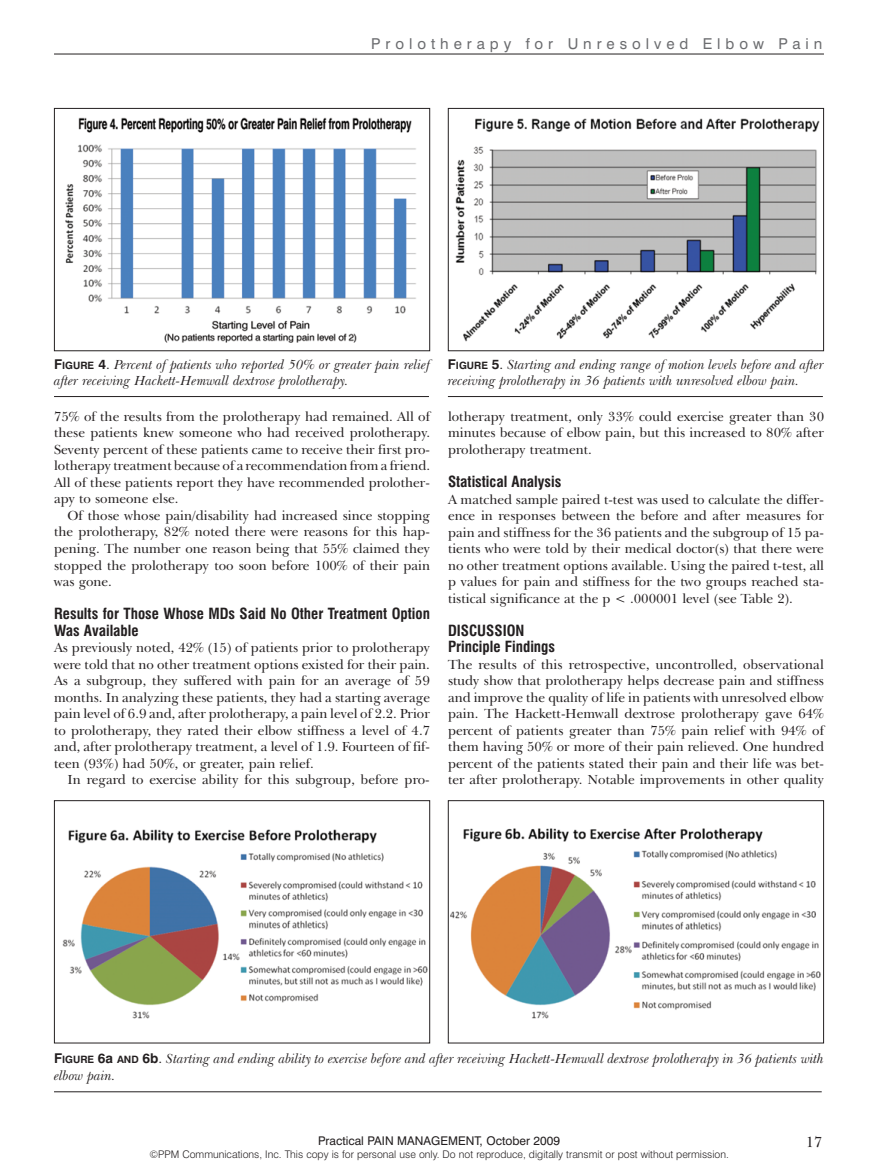
<style>
.page{position:relative;width:878px;height:1175px;background:#fff}
.page>*{position:absolute;margin:0;border:0;box-sizing:border-box;transform-origin:0 0}
.t1{font:700 condensed 15px/16.5px "Swiss 721 BT";color:#231f20}
.t2{font:15px "Swiss 721 BT";letter-spacing:.33em;color:#6c6d70}
.t3{font:15px "New Baskerville IT Cby BT";color:#231f20}
.t4{font:13.5px/16.5px "New Baskerville IT Cby BT";color:#231f20;text-align:justify}
.t5{font:italic 13.5px/16.5px "New Baskerville IT Cby BT";color:#231f20}
.t6{font:12px "Swiss 721 BT";color:#231f20}
.t7{font:300 10.5px "Swiss 721 BT";color:#231f20}
.s1{font-family:"Swiss 721 BT";font-weight:700;font-style:normal}
.s2{font-family:"Swiss 721 BT";font-weight:700;font-style:normal;font-size:10.2px}
.s3{font-style:normal}
</style>
<div class="page">
<hr style="left:54px;top:54px;width:770px;height:1px;background:#231f20">
<img style="left:62px;top:829px;width:366px;height:190px">
<div style="left:54px;top:800px;width:376px;height:243px;border:1px solid #231f20"></div>
<hr style="left:54px;top:1091px;width:767px;height:1px;background:#231f20">
<img style="left:65px;top:117px;width:351px;height:226px">
<div style="left:54px;top:108px;width:376px;height:243px;border:1px solid #231f20"></div>
<hr style="left:54px;top:396px;width:375px;height:1px;background:#231f20">
<img style="left:455px;top:118px;width:365px;height:224px">
<div style="left:448px;top:108px;width:376px;height:243px;border:1px solid #231f20"></div>
<hr style="left:448px;top:396px;width:374px;height:1px;background:#231f20">
<img style="left:450px;top:828px;width:371px;height:191px">
<div style="left:448px;top:800px;width:376px;height:243px;border:1px solid #231f20"></div>
<p class="t2" style="left:371px;top:38px;width:452px">Prolotherapy for Unresolved Elbow Pain</p>
<p class="t5" style="left:54px;top:357px;width:377px"><span class="s1">F</span><span class="s2">IGURE</span> <span class="s1">4</span><span class="s3">.</span> Percent of patients who reported 50% or greater pain relief after receiving Hackett-Hemwall dextrose prolotherapy.</p>
<p class="t5" style="left:448px;top:357px;width:377px"><span class="s1">F</span><span class="s2">IGURE</span> <span class="s1">5</span><span class="s3">.</span> Starting and ending range of motion levels before and after receiving prolotherapy in 36 patients with unresolved elbow pain.</p>
<p class="t4" style="left:54px;top:410px;width:377px">75% of the results from the prolotherapy had remained. All of these patients knew someone who had received prolotherapy.<br>Seventy percent of these patients came to receive their first pro&shy;lotherapy treatment because of a recommendation from a friend.<br>All of these patients report they have recommended prolother&shy;apy to someone else.</p>
<p class="t4" style="left:54px;top:509px;width:377px;text-indent:14px">Of those whose pain/disability had increased since stopping the prolotherapy, 82% noted there were reasons for this hap&shy;pening. The number one reason being that 55% claimed they stopped the prolotherapy too soon before 100% of their pain was gone.</p>
<p class="t1" style="left:54px;top:606px;width:377px">Results for Those Whose MDs Said No Other Treatment Option<br>Was Available</p>
<p class="t4" style="left:54px;top:641px;width:377px">As previously noted, 42% (15) of patients prior to prolotherapy were told that no other treatment options existed for their pain.<br>As a subgroup, they suffered with pain for an average of 59 months. In analyzing these patients, they had a starting average pain level of 6.9 and, after prolotherapy, a pain level of 2.2. Prior to prolotherapy, they rated their elbow stiffness a level of 4.7 and, after prolotherapy treatment, a level of 1.9. Fourteen of fif&shy;teen (93%) had 50%, or greater, pain relief.</p>
<p class="t4" style="left:68px;top:773px;width:363px">In regard to exercise ability for this subgroup, before pro-</p>
<p class="t4" style="left:448px;top:410px;width:377px">lotherapy treatment, only 33% could exercise greater than 30 minutes because of elbow pain, but this increased to 80% after prolotherapy treatment.</p>
<p class="t1" style="left:448px;top:474px;width:115px">Statistical Analysis</p>
<p class="t4" style="left:448px;top:492px;width:377px">A matched sample paired t-test was used to calculate the differ&shy;ence in responses between the before and after measures for pain and stiffness for the 36 patients and the subgroup of 15 pa&shy;tients who were told by their medical doctor(s) that there were no other treatment options available. Using the paired t-test, all p values for pain and stiffness for the two groups reached sta&shy;tistical significance at the p &lt; .000001 level (see Table 2).</p>
<p class="t1" style="left:448px;top:623px;width:109px">DISCUSSION<br>Principle Findings</p>
<p class="t4" style="left:448px;top:657px;width:377px">The results of this retrospective, uncontrolled, observational study show that prolotherapy helps decrease pain and stiffness and improve the quality of life in patients with unresolved elbow pain. The Hackett-Hemwall dextrose prolotherapy gave 64% percent of patients greater than 75% pain relief with 94% of them having 50% or more of their pain relieved. One hundred percent of the patients stated their pain and their life was bet&shy;ter after prolotherapy. Notable improvements in other quality</p>
<p class="t5" style="left:54px;top:1052px;width:771px"><span class="s1">F</span><span class="s2">IGURE</span> <span class="s1">6a</span> <span class="s2">AND</span> <span class="s1">6b</span><span class="s3">.</span> Starting and ending ability to exercise before and after receiving Hackett-Hemwall dextrose prolotherapy in 36 patients with elbow pain.</p>
<p class="t6" style="left:318px;top:1135px;width:243px">Practical PAIN MANAGEMENT, October 2009</p>
<p class="t7" style="left:149px;top:1150px;width:581px">©PPM Communications, Inc. This copy is for personal use only. Do not reproduce, digitally transmit or post without permission.</p>
<p class="t3" style="left:806px;top:1136px;width:18px">17</p>
</div>
